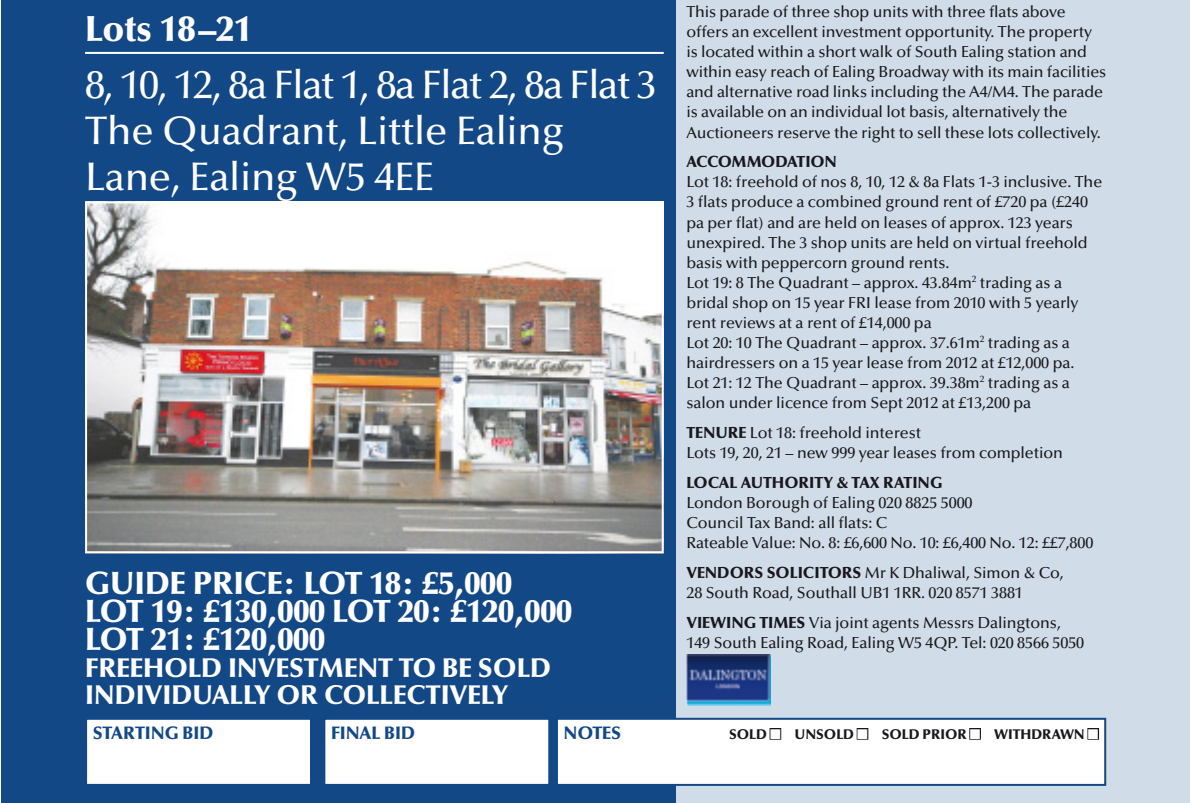
<style>
.page{position:relative;width:1190px;height:803px;background:#fff}
.page>*{position:absolute;margin:0;border:0;box-sizing:border-box;transform-origin:0 0}
.t1{font:500 40px/46px "Optima LT Std";letter-spacing:-.005em;color:#fff}
.t2{font:900 36px "Optima LT Std";letter-spacing:-.005em;color:#fff}
.t3{font:900 32px/28px "Optima LT Std";letter-spacing:-.005em;color:#fff}
.t4{font:900 27px/27px "Optima LT Std";letter-spacing:-.005em;color:#fff}
.t5{font:900 18px "Optima LT Std";letter-spacing:-.005em;color:#134887}
.t6{font:500 16px/20px "Optima LT Std";letter-spacing:-.005em;color:#1a171c}
.t7{font:900 16px "Optima LT Std";letter-spacing:-.005em;color:#1a171c}
.t8{font:900 16px "Optima LT Std";letter-spacing:-.03em;color:#1a171c}
.t9{font:900 14px "Optima LT Std";letter-spacing:-.005em;color:#1a171c}
.s1{font-weight:900}
</style>
<div class="page">
<div style="left:1px;top:0;width:1188px;height:802px;background:#d0dde8"></div>
<div style="left:1px;top:0;width:674px;height:802px;background:#134887"></div>
<hr style="left:85px;top:52px;width:578px;height:2px;background:#fff">
<img style="left:686px;top:654px;width:84px;height:51px">
<img style="left:88px;top:204px;width:572px;height:346px">
<div style="left:85px;top:201px;width:578px;height:352px;border:2px solid #fff"></div>
<div style="left:86px;top:718px;width:225px;height:66px;background:#fff"></div>
<div style="left:85px;top:717px;width:227px;height:68px;border:2px solid #134887"></div>
<div style="left:324px;top:718px;width:225px;height:66px;background:#fff"></div>
<div style="left:323px;top:717px;width:227px;height:68px;border:2px solid #134887"></div>
<div style="left:557px;top:718px;width:548px;height:66px;background:#fff"></div>
<div style="left:556px;top:717px;width:550px;height:68px;border:2px solid #134887"></div>
<h2 class="t2" style="left:85px;top:14px;width:168px">Lots 18–21</h2>
<h1 class="t1" style="left:85px;top:66px;width:573px">8, 10, 12, 8a Flat 1, 8a Flat 2, 8a Flat 3<br>The Quadrant, Little Ealing<br>Lane, Ealing W5 4EE</h1>
<h3 class="t3" style="left:85px;top:572px;width:488px">GUIDE PRICE: LOT 18: £5,000<br>LOT 19: £130,000 LOT 20: £120,000<br>LOT 21: £120,000</h3>
<h3 class="t4" style="left:85px;top:656px;width:467px">FREEHOLD INVESTMENT TO BE SOLD<br>INDIVIDUALLY OR COLLECTIVELY</h3>
<p class="t6" style="left:686px;top:4px;width:421px">This parade of three shop units with three flats above offers an excellent investment opportunity. The property is located within a short walk of South Ealing station and within easy reach of Ealing Broadway with its main facilities and alternative road links including the A4/M4. The parade is available on an individual lot basis, alternatively the Auctioneers reserve the right to sell these lots collectively.</p>
<p class="t8" style="left:686px;top:155px;width:152px">ACCOMMODATION</p>
<p class="t6" style="left:686px;top:174px;width:417px">Lot 18: freehold of nos 8, 10, 12 &amp; 8a Flats 1-3 inclusive. The 3 flats produce a combined ground rent of £720 pa (£240 pa per flat) and are held on leases of approx. 123 years unexpired. The 3 shop units are held on virtual freehold basis with peppercorn ground rents.<br>Lot 19: 8 The Quadrant – approx. 43.84m<sup>2</sup> trading as a bridal shop on 15 year FRI lease from 2010 with 5 yearly rent reviews at a rent of £14,000 pa<br>Lot 20: 10 The Quadrant – approx. 37.61m<sup>2</sup> trading as a hairdressers on a 15 year lease from 2012 at £12,000 pa.<br>Lot 21: 12 The Quadrant – approx. 39.38m<sup>2</sup> trading as a salon under licence from Sept 2012 at £13,200 pa</p>
<p class="t6" style="left:686px;top:424px;width:378px"><span class="s1">TENURE</span> Lot 18: freehold interest<br>Lots 19, 20, 21 – new 999 year leases from completion</p>
<p class="t7" style="left:686px;top:475px;width:257px">LOCAL AUTHORITY &amp; TAX RATING</p>
<p class="t6" style="left:686px;top:493px;width:408px">London Borough of Ealing 020 8825 5000<br>Council Tax Band: all flats: C<br>Rateable Value: No. 8: £6,600 No. 10: £6,400 No. 12: ££7,800</p>
<p class="t6" style="left:686px;top:563px;width:379px"><span class="s1">VENDORS SOLICITORS</span> Mr K Dhaliwal, Simon &amp; Co,<br>28 South Road, Southall UB1 1RR. 020 8571 3881</p>
<p class="t6" style="left:686px;top:613px;width:399px"><span class="s1">VIEWING TIMES</span> Via joint agents Messrs Dalingtons,<br>149 South Ealing Road, Ealing W5 4QP. Tel: 020 8566 5050</p>
<p class="t5" style="left:93px;top:725px;width:122px">STARTING BID</p>
<p class="t5" style="left:331px;top:725px;width:86px">FINAL BID</p>
<p class="t5" style="left:563px;top:725px;width:59px">NOTES</p>
<p class="t9" style="left:729px;top:728px;width:371px">SOLD ■ UNSOLD ■ SOLD PRIOR ■ WITHDRAWN ■</p>
</div>
